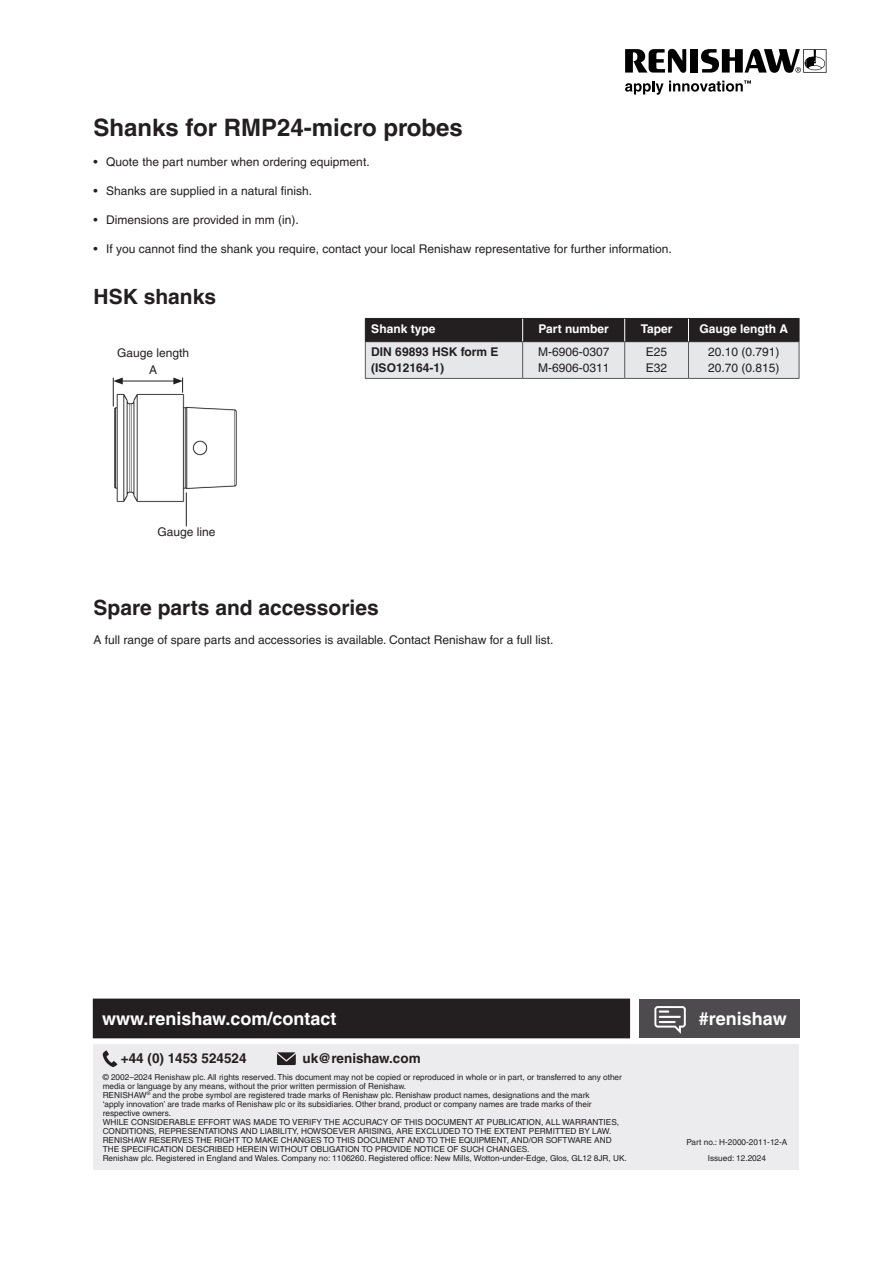
<style>
.page{position:relative;width:893px;height:1263px;background:#fff}
.page>*{position:absolute;margin:0;border:0;box-sizing:border-box;transform-origin:0 0}
.Heading_1__16pt_Bold{font:700 24px "Helvetica LT Pro";color:#231f20}
.Heading_2__14pt_Bold{font:700 21px "Helvetica LT Pro";color:#231f20}
.back_page_URL_white___hashtag{font:700 18px "Helvetica LT Pro";color:#fff}
.back_page_contact_details{font:700 13.5px "Helvetica LT Pro";color:#231f20}
._8pt_Body_Text{font:12px "Helvetica LT Pro";color:#231f20}
._8pt_Table_body_text_centred{font:12px "Helvetica LT Pro";color:#231f20}
._8pt_Column_1_bold_text{font:700 12px "Helvetica LT Pro";color:#231f20}
._8pt_Inside_Table_header_centre_aligned{font:700 12px "Helvetica LT Pro";color:#fff}
.Figure_annotation_centred{font:12px/16.5px "Helvetica LT Pro";color:#231f20;text-align:center}
._8pt_Inside_Table_header_left_aligned{font:700 12px "Helvetica LT Pro";color:#fff}
.Disclaimer{font:8.25px/9px "Helvetica LT Pro";color:#231f20}
.Part_No{font:8.25px "Helvetica LT Pro";color:#231f20}
</style>
<div class="page">
<div style="left:94px;top:1044px;width:705px;height:125px;background:#ececee"></div>
<div style="left:639px;top:1000px;width:160px;height:38px;background:#4d4b4d"></div>
<svg style="left:103px;top:1050px;width:14px;height:17px"></svg>
<svg style="left:277px;top:1052px;width:19px;height:13px"></svg>
<div style="left:639px;top:999px;width:160px;height:38px;background:#4d4b4d"></div>
<svg style="left:654px;top:1006px;width:32px;height:28px"></svg>
<div style="left:94px;top:999px;width:535px;height:38px;background:#231f20"></div>
<div style="left:93px;top:998px;width:537px;height:40px;border:2px solid #231f20"></div>
<hr style="left:365px;top:378px;width:158px;height:1px;background:#57585a">
<hr style="left:523px;top:378px;width:102px;height:1px;background:#57585a">
<hr style="left:625px;top:378px;width:63px;height:1px;background:#57585a">
<hr style="left:688px;top:378px;width:111px;height:1px;background:#57585a">
<svg style="left:365px;top:318px;width:435px;height:60px;background:#979697"></svg>
<img style="left:112px;top:391px;width:125px;height:114px">
<hr style="left:186px;top:492px;width:1px;height:34px;background:#231f20">
<hr style="left:120px;top:381px;width:56px;height:1px;background:#231f20">
<svg style="left:113px;top:378px;width:10px;height:28px"></svg>
<svg style="left:173px;top:378px;width:10px;height:15px"></svg>
<svg style="left:625px;top:49px;width:61px;height:24px"></svg>
<div style="left:690px;top:49px;width:8px;height:24px;background:#000001"></div>
<svg style="left:701px;top:49px;width:125px;height:24px"></svg>
<svg style="left:625px;top:80px;width:126px;height:15px"></svg>
<p class="Heading_1__16pt_Bold" style="left:94px;top:113px;width:371px">Shanks for RMP24-micro probes</p>
<p class="_8pt_Body_Text" style="left:94px;top:154px;width:278px">• Quote the part number when ordering equipment.</p>
<p class="_8pt_Body_Text" style="left:94px;top:184px;width:220px">• Shanks are supplied in a natural finish.</p>
<p class="_8pt_Body_Text" style="left:94px;top:213px;width:207px">• Dimensions are provided in mm (in).</p>
<p class="_8pt_Body_Text" style="left:94px;top:242px;width:580px">• If you cannot find the shank you require, contact your local Renishaw representative for further information.</p>
<p class="Heading_2__14pt_Bold" style="left:94px;top:284px;width:124px">HSK shanks</p>
<p class="_8pt_Inside_Table_header_left_aligned" style="left:371px;top:321px;width:66px">Shank type</p>
<p class="_8pt_Inside_Table_header_centre_aligned" style="left:538px;top:321px;width:72px">Part number</p>
<p class="_8pt_Inside_Table_header_centre_aligned" style="left:641px;top:321px;width:33px">Taper</p>
<p class="_8pt_Inside_Table_header_centre_aligned" style="left:699px;top:321px;width:90px">Gauge length A</p>
<p class="_8pt_Column_1_bold_text" style="left:371px;top:344px;width:129px">DIN 69893 HSK form E</p>
<p class="_8pt_Column_1_bold_text" style="left:371px;top:361px;width:74px">(ISO12164-1)</p>
<p class="_8pt_Table_body_text_centred" style="left:708px;top:345px;width:73px">20.10 (0.791)</p>
<p class="_8pt_Table_body_text_centred" style="left:708px;top:361px;width:73px">20.70 (0.815)</p>
<p class="_8pt_Table_body_text_centred" style="left:538px;top:345px;width:73px">M-6906-0307</p>
<p class="_8pt_Table_body_text_centred" style="left:538px;top:361px;width:73px">M-6906-0311</p>
<p class="_8pt_Table_body_text_centred" style="left:646px;top:345px;width:23px">E25</p>
<p class="_8pt_Table_body_text_centred" style="left:646px;top:361px;width:23px">E32</p>
<p class="Figure_annotation_centred" style="left:117px;top:345px;width:74px">Gauge length<br>A</p>
<p class="Figure_annotation_centred" style="left:157px;top:524px;width:60px">Gauge line</p>
<p class="Heading_2__14pt_Bold" style="left:94px;top:594px;width:287px">Spare parts and accessories</p>
<p class="_8pt_Body_Text" style="left:94px;top:633px;width:461px">A full range of spare parts and accessories is available. Contact Renishaw for a full list.</p>
<p class="back_page_URL_white___hashtag" style="left:102px;top:1007px;width:236px">www.renishaw.com/contact</p>
<p class="back_page_contact_details" style="left:121px;top:1050px;width:127px">+44 (0) 1453 524524</p>
<p class="back_page_contact_details" style="left:302px;top:1050px;width:120px">uk@renishaw.com</p>
<p class="Disclaimer" style="left:103px;top:1072px;width:521px">© 2002–2024 Renishaw plc. All rights reserved. This document may not be copied or reproduced in whole or in part, or transferred to any other media or language by any means, without the prior written permission of Renishaw.</p>
<p class="Disclaimer" style="left:103px;top:1090px;width:490px">RENISHAW<sup>®</sup> and the probe symbol are registered trade marks of Renishaw plc. Renishaw product names, designations and the mark ‘apply innovation’ are trade marks of Renishaw plc or its subsidiaries. Other brand, product or company names are trade marks of their respective owners.</p>
<p class="Disclaimer" style="left:103px;top:1117px;width:518px">WHILE CONSIDERABLE EFFORT WAS MADE TO VERIFY THE ACCURACY OF THIS DOCUMENT AT PUBLICATION, ALL WARRANTIES, CONDITIONS, REPRESENTATIONS AND LIABILITY, HOWSOEVER ARISING, ARE EXCLUDED TO THE EXTENT PERMITTED BY LAW.<br>RENISHAW RESERVES THE RIGHT TO MAKE CHANGES TO THIS DOCUMENT AND TO THE EQUIPMENT, AND/OR SOFTWARE AND THE SPECIFICATION DESCRIBED HEREIN WITHOUT OBLIGATION TO PROVIDE NOTICE OF SUCH CHANGES.</p>
<p class="Disclaimer" style="left:103px;top:1153px;width:526px">Renishaw plc. Registered in England and Wales. Company no: 1106260. Registered office: New Mills, Wotton-under-Edge, Glos, GL12 8JR, UK.</p>
<h3 class="back_page_URL_white___hashtag" style="left:699px;top:1007px;width:89px">#renishaw</h3>
<p class="Part_No" style="left:686px;top:1137px;width:103px">Part no.: H-2000-2011-12-A</p>
<p class="Part_No" style="left:708px;top:1153px;width:60px">Issued: 12.2024</p>
</div>
